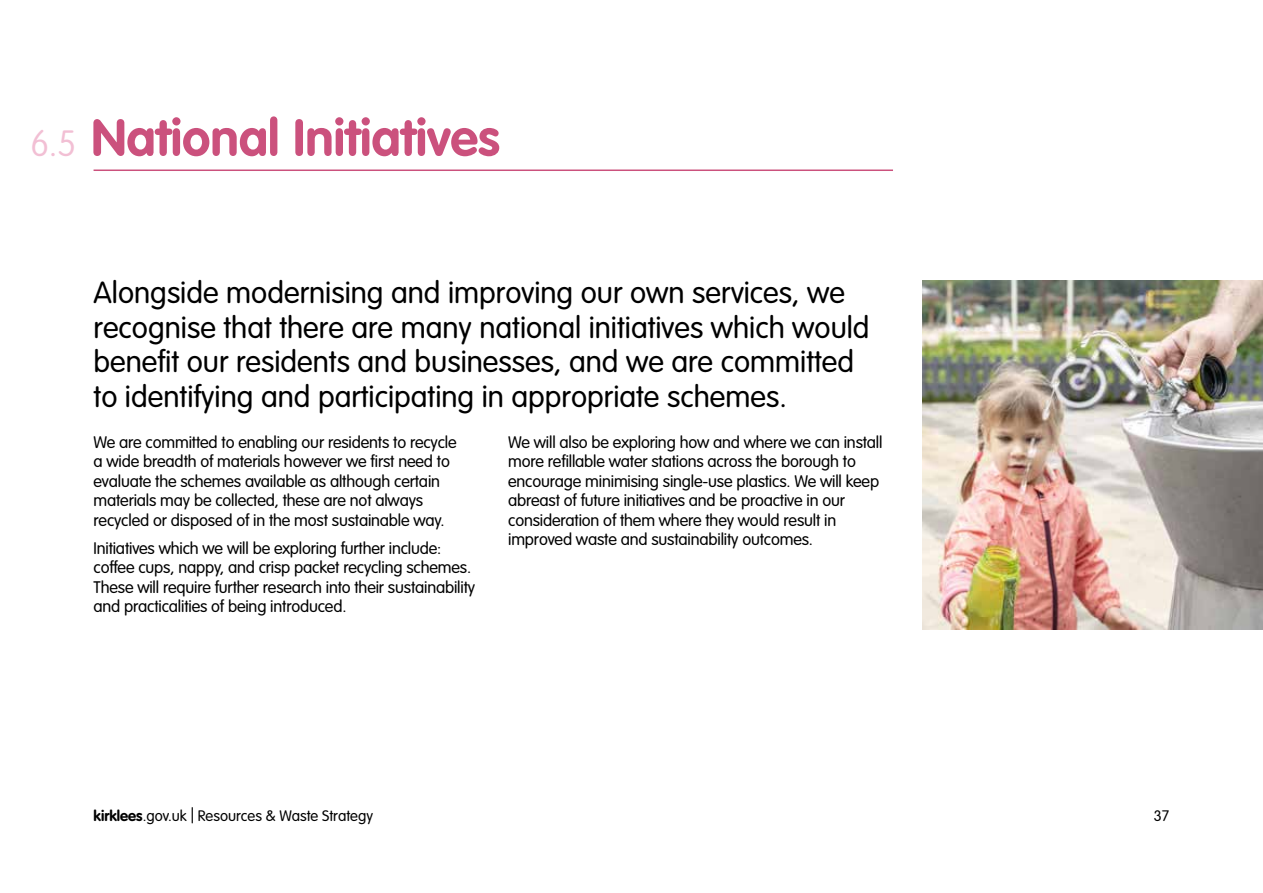
<style>
.page{position:relative;width:1263px;height:893px;background:#fff}
.page>*{position:absolute;margin:0;border:0;box-sizing:border-box;transform-origin:0 0}
.t1{font:700 51px "VAG Rounded LT";color:#cb517d}
.t2{font:300 30px/34.5px "VAG Rounded LT";color:#000}
.t3{font:300 16.5px/19.5px "VAG Rounded LT";letter-spacing:-.01em;color:#000}
.t4{font:300 15px "VAG Rounded LT";color:#000}
.s1{font-weight:100;font-size:36px;color:#f2bfd4}
.s2{font-weight:700}
</style>
<div class="page">
<hr style="left:94px;top:169px;width:799px;height:2px;background:#cb517d">
<img style="left:923px;top:281px;width:340px;height:348px">
<h1 class="t1" style="left:30px;top:108px;width:471px"><span class="s1">6.5</span> National Initiatives</h1>
<p class="t2" style="left:94px;top:277px;width:778px">Alongside modernising and improving our own services, we recognise that there are many national initiatives which would benefit our residents and businesses, and we are committed to identifying and participating in appropriate schemes.</p>
<p class="t3" style="left:94px;top:433px;width:365px">We are committed to enabling our residents to recycle a wide breadth of materials however we first need to evaluate the schemes available as although certain materials may be collected, these are not always recycled or disposed of in the most sustainable way.</p>
<p class="t3" style="left:94px;top:539px;width:383px">Initiatives which we will be exploring further include: coffee cups, nappy, and crisp packet recycling schemes.<br>These will require further research into their sustainability and practicalities of being introduced.</p>
<p class="t3" style="left:508px;top:433px;width:376px">We will also be exploring how and where we can install more refillable water stations across the borough to encourage minimising single-use plastics. We will keep abreast of future initiatives and be proactive in our consideration of them where they would result in improved waste and sustainability outcomes.</p>
<p class="t4" style="left:94px;top:807px;width:281px"><span class="s2">kirklees</span>.gov.uk | Resources &amp; Waste Strategy</p>
<p class="t4" style="left:1154px;top:807px;width:17px">37</p>
</div>
